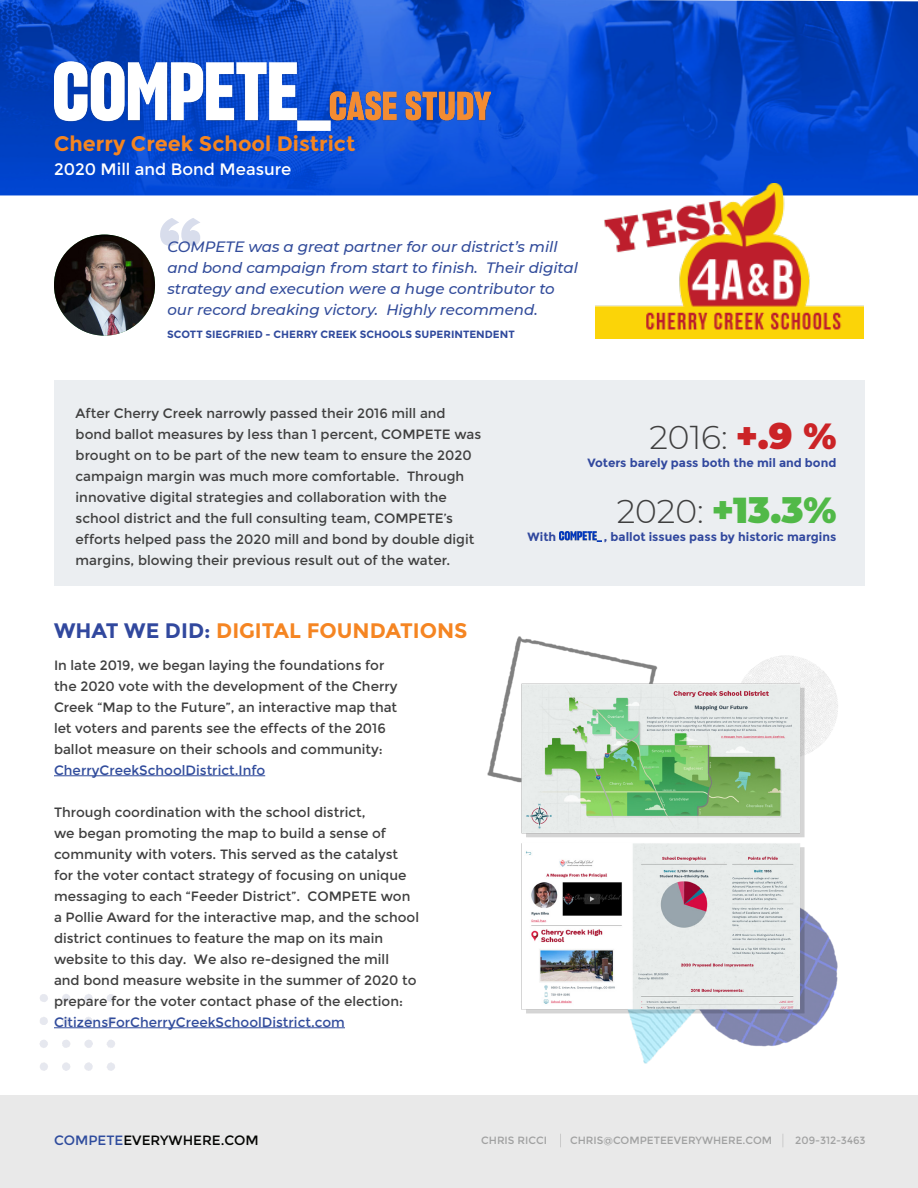
<style>
.page{position:relative;width:918px;height:1188px;background:#fff}
.page>*{position:absolute;margin:0;border:0;box-sizing:border-box;transform-origin:0 0}
.t1{font:900 75px "Work Sans";color:#324c9b}
.t2{font:900 36px "Montserrat";color:#51b948}
.t3{font:300 33px "Montserrat";color:#3f3f3f}
.t4{font:700 21px "Montserrat";color:#f58522}
.t5{font:700 21px "Montserrat";color:#f58520}
.t6{font:16.5px "Montserrat";color:#fff}
.t7{font:italic 500 15px/21px "Montserrat";color:#324c9b}
.t8{font:13.5px/21px "Montserrat";color:#3f3f3f}
.t9{font:13.5px "Montserrat";color:#314c9c}
.t10{font:13.5px "Montserrat";color:#040503}
.t11{font:700 12px "Montserrat";color:#31489e}
.t12{font:10.5px "Montserrat";color:#656666}
.t13{font:700 10.5px "Montserrat";color:#304a9d}
.s1{color:#31489e}
.s2{color:#314c9c}
.s3{font-weight:900;font-size:36px;color:#cb2427}
.s4{font-weight:300;font-size:33px;color:#3f3f3f}
.s5{color:#2f4c9d}
</style>
<div class="page">
<div style="left:54px;top:381px;width:811px;height:205px;background:#ebeef1"></div>
<img style="left:0;top:0;width:918px;height:195px">
<img style="left:54px;top:62px;width:437px;height:69px">
<div style="left:0;top:1095px;width:918px;height:93px;background:#e9e9e9"></div>
<svg style="left:560px;top:1134px;width:1px;height:13px"></svg>
<svg style="left:783px;top:1134px;width:1px;height:13px"></svg>
<img style="left:39px;top:994px;width:81px;height:77px">
<hr style="left:54px;top:775px;width:211px;height:1px;background:#314c9c">
<hr style="left:54px;top:1027px;width:291px;height:1px;background:#314c9c">
<img style="left:595px;top:183px;width:269px;height:156px">
<img style="left:54px;top:235px;width:101px;height:101px;border-radius:51px">
<img style="left:560px;top:531px;width:41px;height:11px">
<img style="left:487px;top:636px;width:351px;height:428px">
<p class="t5" style="left:54px;top:131px;width:303px">Cherry Creek School District</p>
<p class="t6" style="left:54px;top:159px;width:239px">2020 Mill and Bond Measure</p>
<h1 class="t1" style="left:158px;top:201px;width:47px">“</h1>
<p class="t7" style="left:167px;top:236px;width:412px">COMPETE was a great partner for our district’s mill and bond campaign from start to finish. Their digital strategy and execution were a huge contributor to our record breaking victory. Highly recommend.</p>
<p class="t13" style="left:167px;top:328px;width:349px">SCOTT SIEGFRIED - CHERRY CREEK SCHOOLS SUPERINTENDENT</p>
<p class="t8" style="left:76px;top:402px;width:407px">After Cherry Creek narrowly passed their 2016 mill and bond ballot measures by less than 1 percent, COMPETE was brought on to be part of the new team to ensure the 2020 campaign margin was much more comfortable. Through innovative digital strategies and collaboration with the school district and the full consulting team, COMPETE’s efforts helped pass the 2020 mill and bond by double digit margins, blowing their previous result out of the water.</p>
<p class="t4" style="left:54px;top:618px;width:415px"><span class="s1">WHAT WE DID:</span> DIGITAL FOUNDATIONS</p>
<p class="t8" style="left:54px;top:655px;width:345px">In late 2019, we began laying the foundations for the 2020 vote with the development of the Cherry Creek “Map to the Future”, an interactive map that let voters and parents see the effects of the 2016 ballot measure on their schools and community:<br><span class="s2">CherryCreekSchoolDistrict.Info</span></p>
<p class="t8" style="left:54px;top:802px;width:367px">Through coordination with the school district,<br>we began promoting the map to build a sense of community with voters. This served as the catalyst for the voter contact strategy of focusing on unique messaging to each “Feeder District”. COMPETE won a Pollie Award for the interactive map, and the school district continues to feature the map on its main website to this day. We also re-designed the mill<br>and bond measure website in the summer of 2020 to prepare for the voter contact phase of the election:</p>
<p class="t9" style="left:54px;top:1014px;width:292px">CitizensForCherryCreekSchoolDistrict.com</p>
<p class="t3" style="left:650px;top:415px;width:188px">2016: <span class="s3">+.9 %</span></p>
<p class="t11" style="left:587px;top:456px;width:251px">Voters barely pass both the mil and bond</p>
<p class="t2" style="left:617px;top:483px;width:221px"><span class="s4">2020:</span> +13.3%</p>
<p class="t11" style="left:528px;top:529px;width:30px">With</p>
<p class="t11" style="left:604px;top:529px;width:234px">, ballot issues pass by historic margins</p>
<p class="t10" style="left:54px;top:1132px;width:206px"><span class="s5">COMPETE</span>EVERYWHERE.COM</p>
<p class="t12" style="left:481px;top:1134px;width:67px">CHRIS RICCI</p>
<p class="t12" style="left:570px;top:1134px;width:204px">CHRIS@COMPETEEVERYWHERE.COM</p>
<p class="t12" style="left:795px;top:1134px;width:72px">209-312-3463</p>
</div>
